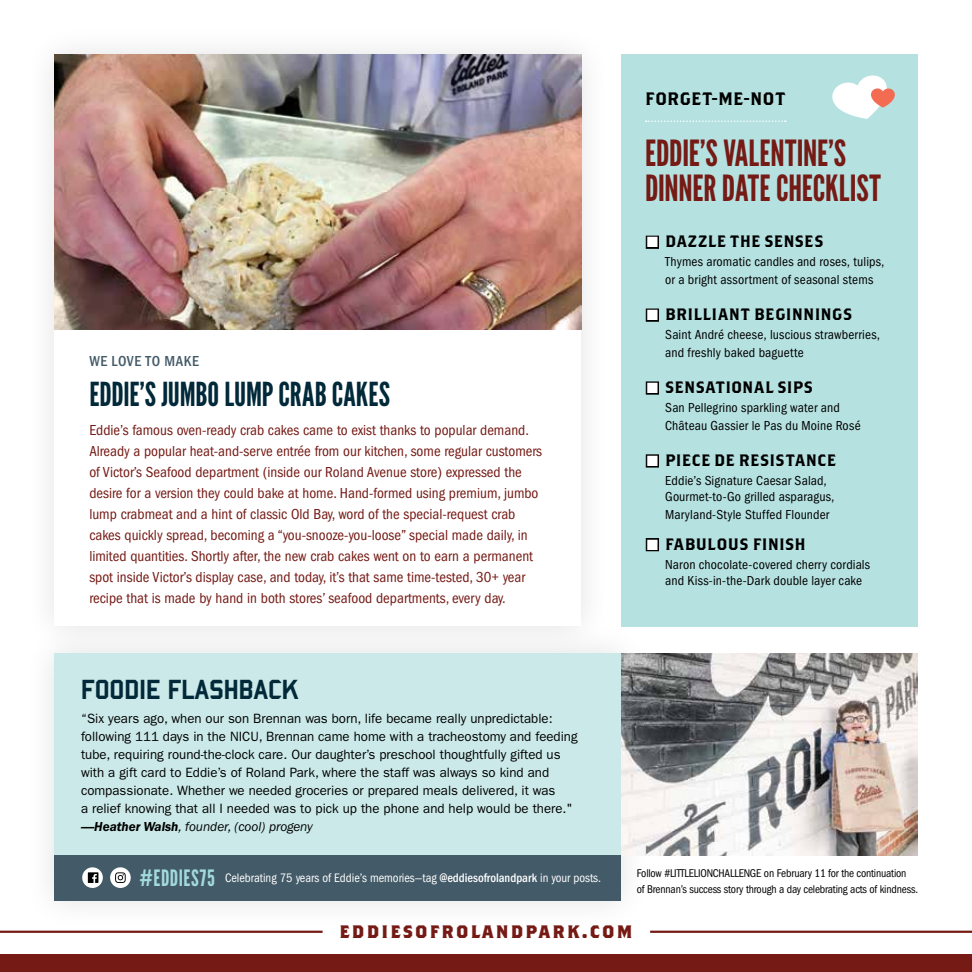
<style>
.page{position:relative;width:972px;height:972px;background:#fff}
.page>*{position:absolute;margin:0;border:0;box-sizing:border-box;transform-origin:0 0}
.t1{font:36px/34.5px "League Gothic";letter-spacing:-.005em;color:#751a15}
.t2{font:33px "League Gothic";color:#012939}
.t3{font:30px "Bombardier";color:#012939}
.t4{font:22.5px "League Gothic";letter-spacing:.025em;color:#a2dadd}
.t5{font:700 18px "Brothers OT";letter-spacing:.12em;color:#751a15}
.t6{font:18px "Brothers OT";letter-spacing:.015em;color:#000}
.t7{font:16.5px "Brothers OT";letter-spacing:.02em;color:#000}
.t8{font:condensed 15px/21px "ITC Franklin Gothic Std";color:#751a15}
.t9{font:500 condensed 15px "ITC Franklin Gothic Std";letter-spacing:.035em;color:#435a68}
.t10{font:13.5px/18px "ITC Franklin Gothic Std";color:#000}
.t11{font:condensed 13.5px/18px "ITC Franklin Gothic Std";letter-spacing:.01em;color:#000}
.t12{font:condensed 12.75px "ITC Franklin Gothic Std";color:#fff}
.t13{font:condensed 11.7px/15.3px "ITC Franklin Gothic Std";letter-spacing:-.015em;color:#000}
.s1{font-weight:600;font-style:italic}
.s2{font-style:italic}
.s3{color:#fff}
.s4{font-weight:500}
</style>
<div class="page">
<div style="left:0;top:955px;width:972px;height:17px;background:#751a15"></div>
<hr style="left:650px;top:931px;width:322px;height:2px;background:#751a15">
<hr style="left:0;top:931px;width:323px;height:2px;background:#751a15">
<div style="left:24px;top:24px;width:587px;height:633px;background:#fbfbfb"></div>
<div style="left:55px;top:55px;width:526px;height:571px;background:#fff"></div>
<img style="left:54px;top:54px;width:527px;height:275px">
<div style="left:24px;top:623px;width:627px;height:308px;background:#f8f8f8"></div>
<div style="left:54px;top:653px;width:567px;height:248px;background:#cae9e8"></div>
<div style="left:621px;top:54px;width:297px;height:572px;background:#b5e1e0"></div>
<img style="left:621px;top:653px;width:297px;height:202px">
<div style="left:646px;top:236px;width:13px;height:13px;border:3px solid #000"></div>
<div style="left:646px;top:309px;width:13px;height:13px;border:3px solid #000"></div>
<div style="left:646px;top:381px;width:13px;height:14px;border:3px solid #000"></div>
<div style="left:646px;top:454px;width:13px;height:14px;border:3px solid #000"></div>
<div style="left:646px;top:538px;width:13px;height:13px;border:3px solid #000"></div>
<svg style="left:646px;top:120px;width:140px;height:2px"></svg>
<div style="left:54px;top:855px;width:567px;height:46px;background:#435a68"></div>
<svg style="left:82px;top:867px;width:21px;height:21px"></svg>
<div style="left:110px;top:867px;width:21px;height:21px;background:#fff;border-radius:50%"></div>
<svg style="left:832px;top:75px;width:63px;height:44px"></svg>
<div style="left:88px;top:872px;width:10px;height:11px;background:#000"></div>
<svg style="left:92px;top:874px;width:5px;height:9px"></svg>
<svg style="left:115px;top:872px;width:11px;height:11px"></svg>
<p class="t9" style="left:89px;top:353px;width:111px">WE LOVE TO MAKE</p>
<h2 class="t2" style="left:89px;top:375px;width:302px">EDDIE’S JUMBO LUMP CRAB CAKES</h2>
<p class="t8" style="left:89px;top:420px;width:454px">Eddie’s famous oven-ready crab cakes came to exist thanks to popular demand.<br>Already a popular heat-and-serve entrée from our kitchen, some regular customers of Victor’s Seafood department (inside our Roland Avenue store) expressed the desire for a version they could bake at home. Hand-formed using premium, jumbo lump crabmeat and a hint of classic Old Bay, word of the special-request crab cakes quickly spread, becoming a “you-snooze-you-loose” special made daily, in limited quantities. Shortly after, the new crab cakes went on to earn a permanent spot inside Victor’s display case, and today, it’s that same time-tested, 30+ year recipe that is made by hand in both stores’ seafood departments, every day.</p>
<h3 class="t3" style="left:81px;top:674px;width:219px">FOODIE FLASHBACK</h3>
<p class="t10" style="left:81px;top:709px;width:498px">“Six years ago, when our son Brennan was born, life became really unpredictable: following 111 days in the NICU, Brennan came home with a tracheostomy and feeding tube, requiring round-the-clock care. Our daughter’s preschool thoughtfully gifted us with a gift card to Eddie’s of Roland Park, where the staff was always so kind and compassionate. Whether we needed groceries or prepared meals delivered, it was<br>a relief knowing that all I needed was to pick up the phone and help would be there." <span class="s1">—Heather Walsh</span><span class="s2">, founder, (cool) progeny</span></p>
<p class="t6" style="left:645px;top:90px;width:142px">FORGET-ME-NOT</p>
<h1 class="t1" style="left:645px;top:136px;width:237px">EDDIE’S VALENTINE’S<br>DINNER DATE CHECKLIST</h1>
<p class="t7" style="left:645px;top:234px;width:180px"><span class="s3">■</span> DAZZLE THE SENSES</p>
<p class="t11" style="left:665px;top:253px;width:221px">Thymes aromatic candles and roses, tulips, or a bright assortment of seasonal stems</p>
<p class="t7" style="left:645px;top:307px;width:209px"><span class="s3">■</span> BRILLIANT BEGINNINGS</p>
<p class="t11" style="left:665px;top:326px;width:216px">Saint André cheese, luscious strawberries, and freshly baked baguette</p>
<p class="t7" style="left:645px;top:380px;width:170px"><span class="s3">■</span> SENSATIONAL SIPS</p>
<p class="t11" style="left:665px;top:399px;width:197px">San Pellegrino sparkling water and<br>Château Gassier le Pas du Moine Rosé</p>
<p class="t7" style="left:645px;top:453px;width:192px"><span class="s3">■</span> PIECE DE RESISTANCE</p>
<p class="t11" style="left:665px;top:473px;width:171px;line-height:16.2px">Eddie’s Signature Caesar Salad,<br>Gourmet-to-Go grilled asparagus,</p>
<p class="t11" style="left:665px;top:506px;width:166px">Maryland-Style Stuffed Flounder</p>
<p class="t7" style="left:645px;top:537px;width:162px"><span class="s3">■</span> FABULOUS FINISH</p>
<p class="t11" style="left:665px;top:556px;width:206px;line-height:16.2px">Naron chocolate-covered cherry cordials and Kiss-in-the-Dark double layer cake</p>
<h3 class="t4" style="left:140px;top:864px;width:77px">#EDDIES75</h3>
<p class="t13" style="left:637px;top:866px;width:281px">Follow #LITTLELIONCHALLENGE on February 11 for the continuation of Brennan’s success story through a day celebrating acts of kindness.</p>
<p class="t12" style="left:225px;top:871px;width:376px">Celebrating 75 years of Eddie’s memories—tag <span class="s4">@eddiesofrolandpark</span> in your posts.</p>
<p class="t5" style="left:340px;top:923px;width:294px">EDDIESOFROLANDPARK.COM</p>
</div>
